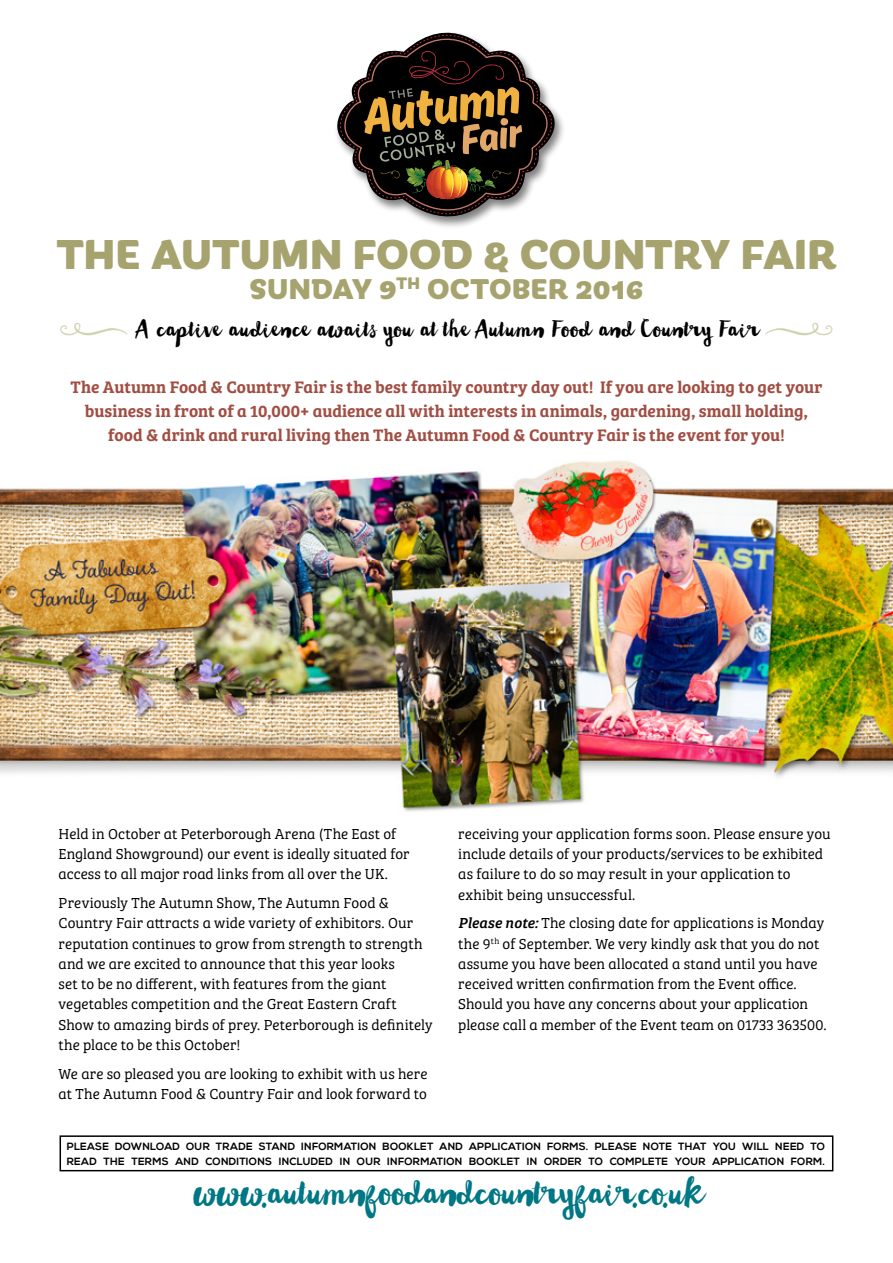
<style>
.page{position:relative;width:893px;height:1263px;background:#fff}
.page>*{position:absolute;margin:0;border:0;box-sizing:border-box;transform-origin:0 0}
.t1{font:800 45px "Iskra";letter-spacing:-.01em;color:#a6a36f}
.t2{font:44.55px "Wanderlust Letters Extras";color:#d1d2b0}
.t3{font:42px "Wanderlust Letters";letter-spacing:.01em;color:#007784}
.t4{font:800 30.9px "Iskra";letter-spacing:.005em;color:#a6a36f}
.t5{font:27px "Wanderlust Letters";letter-spacing:.035em;color:#000}
.t6{font:600 17.25px/24px "Bree Serif";color:#a14e43;text-align:center}
.t7{font:300 15px/20.2px "Bree Serif";letter-spacing:.005em;color:#000}
.t8{font:700 10.5px/15px "Nexa";letter-spacing:.02em;color:#000}
.s1{font-weight:400;font-style:italic}
</style>
<div class="page">
<img style="left:0;top:461px;width:893px;height:351px">
<div style="left:333px;top:31px;width:233px;height:198px;background:#000;opacity:.5"></div>
<svg style="left:563px;top:33px;width:3px;height:183px"></svg>
<svg style="left:333px;top:33px;width:230px;height:183px"></svg>
<div style="left:60px;top:1135px;width:773px;height:36px;border:2px solid #000"></div>
<h1 class="t1" style="left:56px;top:220px;width:782px">THE AUTUMN FOOD &amp; COUNTRY FAIR</h1>
<h3 class="t4" style="left:250px;top:266px;width:395px">SUNDAY 9<sup>TH</sup> OCTOBER 2016</h3>
<h2 class="t2" style="left:61px;top:311px;width:73px">{</h2>
<h3 class="t5" style="left:136px;top:312px;width:623px">A captive audience awaits you at the Autumn Food and Country Fair</h3>
<p class="t6" style="left:70px;top:373px;width:754px">The Autumn Food &amp; Country Fair is the best family country day out! If you are looking to get your business in front of a 10,000+ audience all with interests in animals, gardening, small holding, food &amp; drink and rural living then The Autumn Food &amp; Country Fair is the event for you!</p>
<p class="t7" style="left:59px;top:823px;width:353px">Held in October at Peterborough Arena (The East of<br>England Showground) our event is ideally situated for access to all major road links from all over the UK.</p>
<p class="t7" style="left:59px;top:892px;width:376px">Previously The Autumn Show, The Autumn Food &amp; Country Fair attracts a wide variety of exhibitors. Our reputation continues to grow from strength to strength and we are excited to announce that this year looks<br>set to be no different, with features from the giant vegetables competition and the Great Eastern Craft Show to amazing birds of prey. Peterborough is definitely the place to be this October!</p>
<p class="t7" style="left:59px;top:1062px;width:370px">We are so pleased you are looking to exhibit with us here at The Autumn Food &amp; Country Fair and look forward to</p>
<p class="t7" style="left:458px;top:823px;width:374px">receiving your application forms soon. Please ensure you include details of your products/services to be exhibited as failure to do so may result in your application to exhibit being unsuccessful.</p>
<p class="t7" style="left:458px;top:912px;width:370px"><span class="s1">Please note:</span> The closing date for applications is Monday the 9<sup>th</sup> of September. We very kindly ask that you do not assume you have been allocated a stand until you have received written confirmation from the Event office.<br>Should you have any concerns about your application please call a member of the Event team on 01733 363500.</p>
<p class="t8" style="left:67px;top:1139px;width:760px">PLEASE DOWNLOAD OUR TRADE STAND INFORMATION BOOKLET AND APPLICATION FORMS. PLEASE NOTE THAT YOU WILL NEED TO<br>READ THE TERMS AND CONDITIONS INCLUDED IN OUR INFORMATION BOOKLET IN ORDER TO COMPLETE YOUR APPLICATION FORM.</p>
<h3 class="t3" style="left:191px;top:1166px;width:511px">www.autumnfoodandcountryfair.co.uk</h3>
</div>
